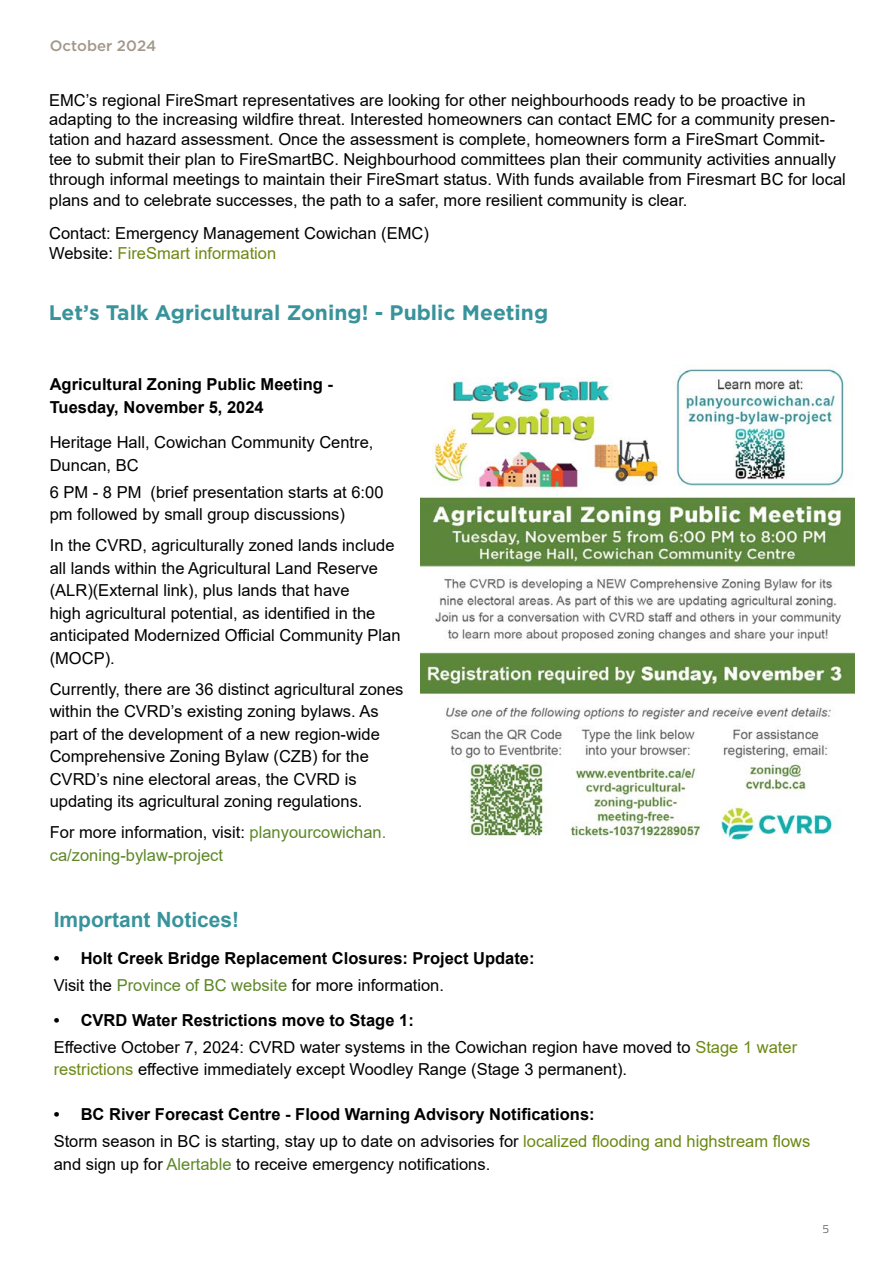
<style>
.page{position:relative;width:893px;height:1263px;background:#fff}
.page>*{position:absolute;margin:0;border:0;box-sizing:border-box;transform-origin:0 0}
.t1{font:700 21px "Gotham";color:#38939b}
.t2{font:700 21px "Arial";color:#38939b}
.t3{font:16.5px/22.5px "Arial";color:#000}
.t4{font:700 16.5px/26.7px "Arial";color:#000}
.t5{font:16.5px/22.5px "Arial";color:#5c8727}
.t6{font:16.5px "Arial";color:#6b8912}
.t7{font:500 15px "Gotham";color:#a2988a}
.t8{font:12px "Titillium Web";color:#727168}
.s1{color:#000}
.s2{font-weight:400}
.s3{font-weight:400;color:#5c8727}
.s4{font-weight:700}
.s5{color:#6b8912}
.s6{font-weight:400;color:#6b8912}
.s7{color:#5c8727}
</style>
<div class="page">
<img style="left:421px;top:365px;width:433px;height:479px">
<p class="t7" style="left:50px;top:36px;width:108px">October 2024</p>
<p class="t3" style="left:49px;top:90px;width:798px;line-height:19.8px">EMC’s regional FireSmart representatives are looking for other neighbourhoods ready to be proactive in adapting to the increasing wildfire threat. Interested homeowners can contact EMC for a community presen&shy;tation and hazard assessment. Once the assessment is complete, homeowners form a FireSmart Commit&shy;tee to submit their plan to FireSmartBC. Neighbourhood committees plan their community activities annually through informal meetings to maintain their FireSmart status. With funds available from Firesmart BC for local</p>
<p class="t3" style="left:49px;top:184px;width:640px;line-height:32.5px">plans and to celebrate successes, the path to a safer, more resilient community is clear.<br>Contact: Emergency Management Cowichan (EMC)</p>
<p class="t6" style="left:49px;top:242px;width:229px"><span class="s1">Website:</span> FireSmart information</p>
<p class="t1" style="left:49px;top:299px;width:501px">Let’s Talk Agricultural Zoning! - Public Meeting</p>
<p class="t4" style="left:50px;top:374px;width:285px;line-height:22.5px">Agricultural Zoning Public Meeting -<br>Tuesday, November 5, 2024</p>
<p class="t3" style="left:50px;top:431px;width:325px">Heritage Hall, Cowichan Community Centre,<br>Duncan, BC</p>
<p class="t3" style="left:50px;top:480px;width:335px">6 PM - 8 PM (brief presentation starts at 6:00 pm followed by small group discussions)</p>
<p class="t3" style="left:50px;top:534px;width:352px">In the CVRD, agriculturally zoned lands include all lands within the Agricultural Land Reserve (ALR)(External link), plus lands that have<br>high agricultural potential, as identified in the anticipated Modernized Official Community Plan (MOCP).</p>
<p class="t3" style="left:50px;top:677px;width:355px">Currently, there are 36 distinct agricultural zones within the CVRD’s existing zoning bylaws. As part of the development of a new region-wide Comprehensive Zoning Bylaw (CZB) for the CVRD’s nine electoral areas, the CVRD is updating its agricultural zoning regulations.</p>
<p class="t5" style="left:50px;top:821px;width:338px"><span class="s1">For more information, visit:</span> planyourcowichan. ca/zoning-bylaw-project</p>
<p class="t2" style="left:54px;top:904px;width:187px">Important Notices!</p>
<p class="t4" style="left:54px;top:945px;width:482px">• Holt Creek Bridge Replacement Closures: Project Update:<br><span class="s2">Visit the</span> <span class="s3">Province of BC website</span> <span class="s2">for more information.</span></p>
<p class="t3" style="left:54px;top:1007px;width:745px;line-height:26.7px"><span class="s4">• CVRD Water Restrictions move to Stage 1:<br></span>Effective October 7, 2024: CVRD water systems in the Cowichan region have moved to <span class="s5">Stage 1 water</span></p>
<p class="t3" style="left:54px;top:1058px;width:575px"><span class="s5">restrictions</span> effective immediately except Woodley Range (Stage 3 permanent).</p>
<p class="t4" style="left:54px;top:1101px;width:758px">• BC River Forecast Centre - Flood Warning Advisory Notifications:<br><span class="s2">Storm season in BC is starting, stay up to date on advisories for</span> <span class="s6">localized flooding and highstream flows</span></p>
<p class="t3" style="left:54px;top:1152px;width:438px">and sign up for <span class="s7">Alertable</span> to receive emergency notifications.</p>
<p class="t8" style="left:822px;top:1220px;width:8px">5</p>
</div>
